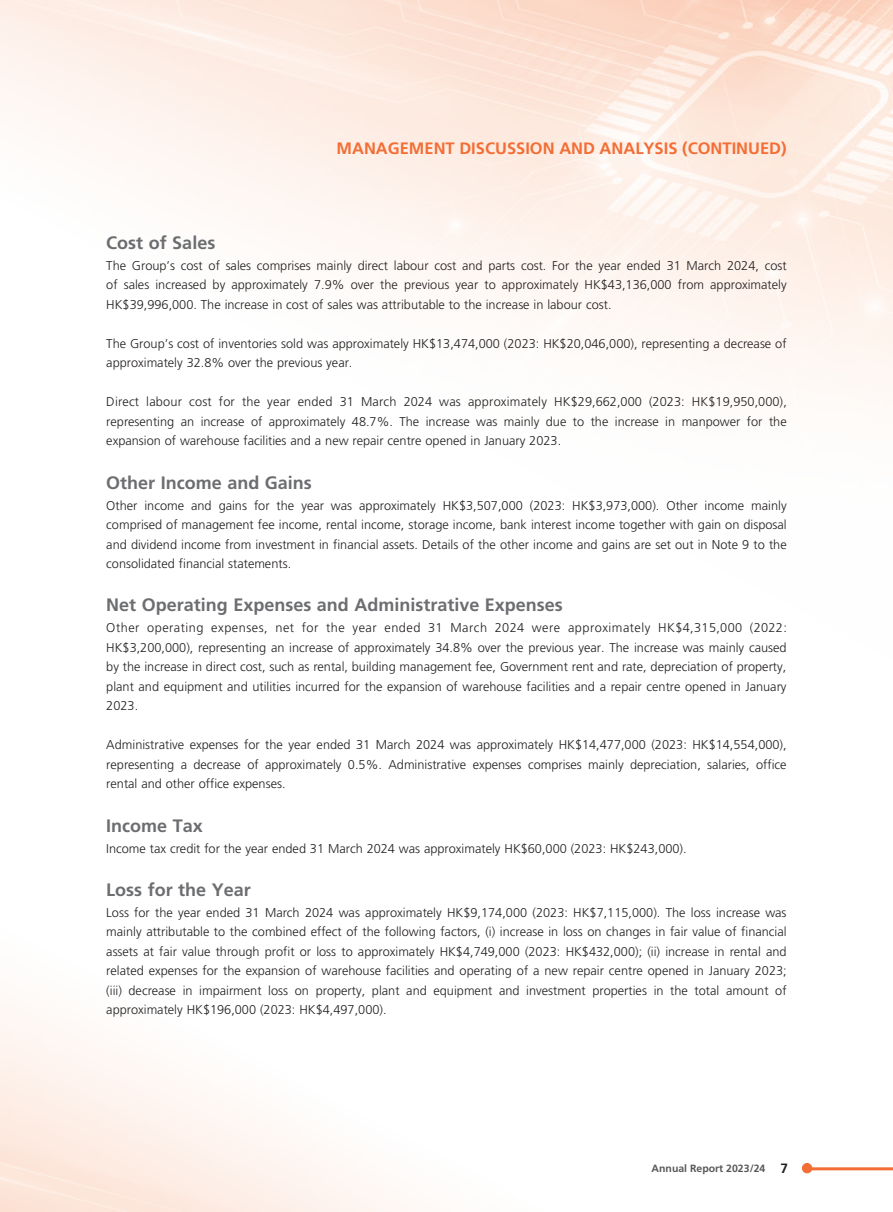
<style>
.page{position:relative;width:893px;height:1212px;background:#fff}
.page>*{position:absolute;margin:0;border:0;box-sizing:border-box;transform-origin:0 0}
.t1{font:700 18px "Frutiger LT Std";color:#6c6d70}
.t2{font:700 16.5px "Frutiger LT Std";color:#f26e35}
.t3{font:300 12.75px/19.5px "Frutiger LT Std";color:#231f20;text-align:justify}
.t4{font:700 10.5px "Frutiger LT Std";color:#57585a}
.s1{font-size:13.5px;color:#231f20}
</style>
<div class="page">
<img style="left:0;top:1007px;width:893px;height:205px">
<img style="left:0;top:0;width:893px;height:391px">
<hr style="left:807px;top:1167px;width:86px;height:3px;background:#f26e35">
<div style="left:802px;top:1163px;width:10px;height:10px;background:#f26e35;border-radius:50%"></div>
<div style="left:802px;top:1163px;width:10px;height:10px;border:1px solid #f26e35;border-radius:50%"></div>
<p class="t2" style="left:337px;top:139px;width:452px">MANAGEMENT DISCUSSION AND ANALYSIS (CONTINUED)</p>
<h1 class="t1" style="left:106px;top:232px;width:111px">Cost of Sales</h1>
<p class="t3" style="left:106px;top:256px;width:682px">The Group’s cost of sales comprises mainly direct labour cost and parts cost. For the year ended 31 March 2024, cost of sales increased by approximately 7.9% over the previous year to approximately HK$43,136,000 from approximately HK$39,996,000. The increase in cost of sales was attributable to the increase in labour cost.</p>
<p class="t3" style="left:106px;top:334px;width:682px">The Group’s cost of inventories sold was approximately HK$13,474,000 (2023: HK$20,046,000), representing a decrease of approximately 32.8% over the previous year.</p>
<p class="t3" style="left:106px;top:392px;width:682px">Direct labour cost for the year ended 31 March 2024 was approximately HK$29,662,000 (2023: HK$19,950,000), representing an increase of approximately 48.7%. The increase was mainly due to the increase in manpower for the expansion of warehouse facilities and a new repair centre opened in January 2023.</p>
<h1 class="t1" style="left:106px;top:472px;width:207px">Other Income and Gains</h1>
<p class="t3" style="left:106px;top:495px;width:682px">Other income and gains for the year was approximately HK$3,507,000 (2023: HK$3,973,000). Other income mainly comprised of management fee income, rental income, storage income, bank interest income together with gain on disposal and dividend income from investment in financial assets. Details of the other income and gains are set out in Note 9 to the consolidated financial statements.</p>
<h1 class="t1" style="left:106px;top:594px;width:458px">Net Operating Expenses and Administrative Expenses</h1>
<p class="t3" style="left:106px;top:618px;width:682px">Other operating expenses, net for the year ended 31 March 2024 were approximately HK$4,315,000 (2022:<br>HK$3,200,000), representing an increase of approximately 34.8% over the previous year. The increase was mainly caused by the increase in direct cost, such as rental, building management fee, Government rent and rate, depreciation of property, plant and equipment and utilities incurred for the expansion of warehouse facilities and a repair centre opened in January 2023.</p>
<p class="t3" style="left:106px;top:735px;width:682px">Administrative expenses for the year ended 31 March 2024 was approximately HK$14,477,000 (2023: HK$14,554,000), representing a decrease of approximately 0.5%. Administrative expenses comprises mainly depreciation, salaries, office rental and other office expenses.</p>
<h1 class="t1" style="left:106px;top:815px;width:98px">Income Tax</h1>
<p class="t3" style="left:106px;top:838px;width:582px">Income tax credit for the year ended 31 March 2024 was approximately HK$60,000 (2023: HK$243,000).</p>
<h1 class="t1" style="left:106px;top:879px;width:146px">Loss for the Year</h1>
<p class="t3" style="left:106px;top:903px;width:682px">Loss for the year ended 31 March 2024 was approximately HK$9,174,000 (2023: HK$7,115,000). The loss increase was mainly attributable to the combined effect of the following factors, (i) increase in loss on changes in fair value of financial assets at fair value through profit or loss to approximately HK$4,749,000 (2023: HK$432,000); (ii) increase in rental and related expenses for the expansion of warehouse facilities and operating of a new repair centre opened in January 2023; (iii) decrease in impairment loss on property, plant and equipment and investment properties in the total amount of approximately HK$196,000 (2023: HK$4,497,000).</p>
<p class="t4" style="left:652px;top:1162px;width:138px">Annual Report 2023/24 <span class="s1">7</span></p>
</div>
